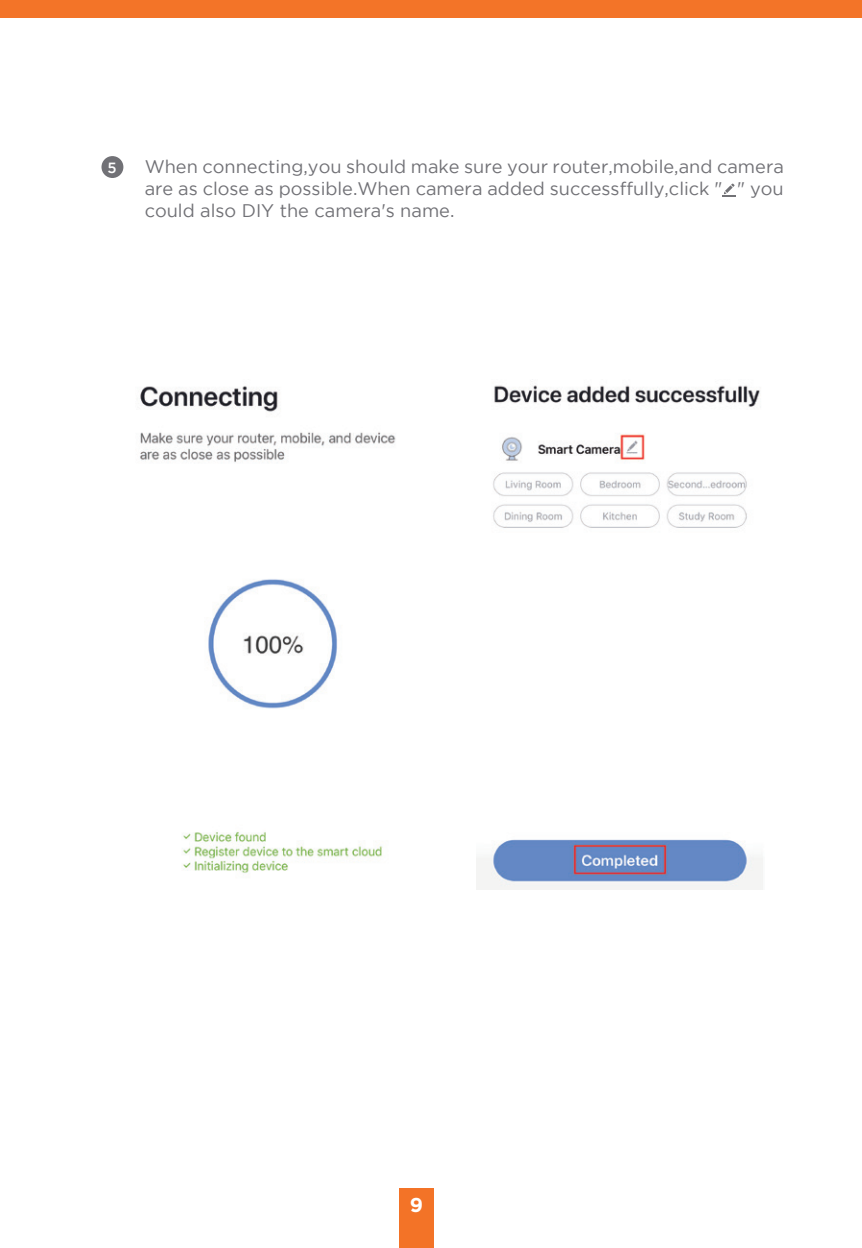
<style>
.page{position:relative;width:862px;height:1248px;background:#fff}
.page>*{position:absolute;margin:0;border:0;box-sizing:border-box;transform-origin:0 0}
.t1{font:700 20px "Gotham";color:#fff}
.t2{font:18px/22px "Gotham";color:#717176;text-align:justify}
.t3{font:500 14.8px "Gotham";color:#fff}
</style>
<div class="page">
<img style="left:140px;top:386px;width:256px;height:487px">
<img style="left:476px;top:385px;width:287px;height:504px">
<div style="left:0;top:0;width:862px;height:17px;background:#f37428"></div>
<div style="left:399px;top:1188px;width:35px;height:59px;background:#f37327"></div>
<div style="left:101px;top:156px;width:22px;height:22px;background:#717176;border-radius:50%"></div>
<svg style="left:722px;top:183px;width:13px;height:13px"></svg>
<p class="t3" style="left:107px;top:159px;width:11px">5</p>
<p class="t2" style="left:145px;top:155px;width:641px">When connecting,you should make sure your router,mobile,and camera are as close as possible.When camera added successffully,click " " you could also DIY the camera's name.</p>
<p class="t1" style="left:410px;top:1192px;width:15px">9</p>
</div>
